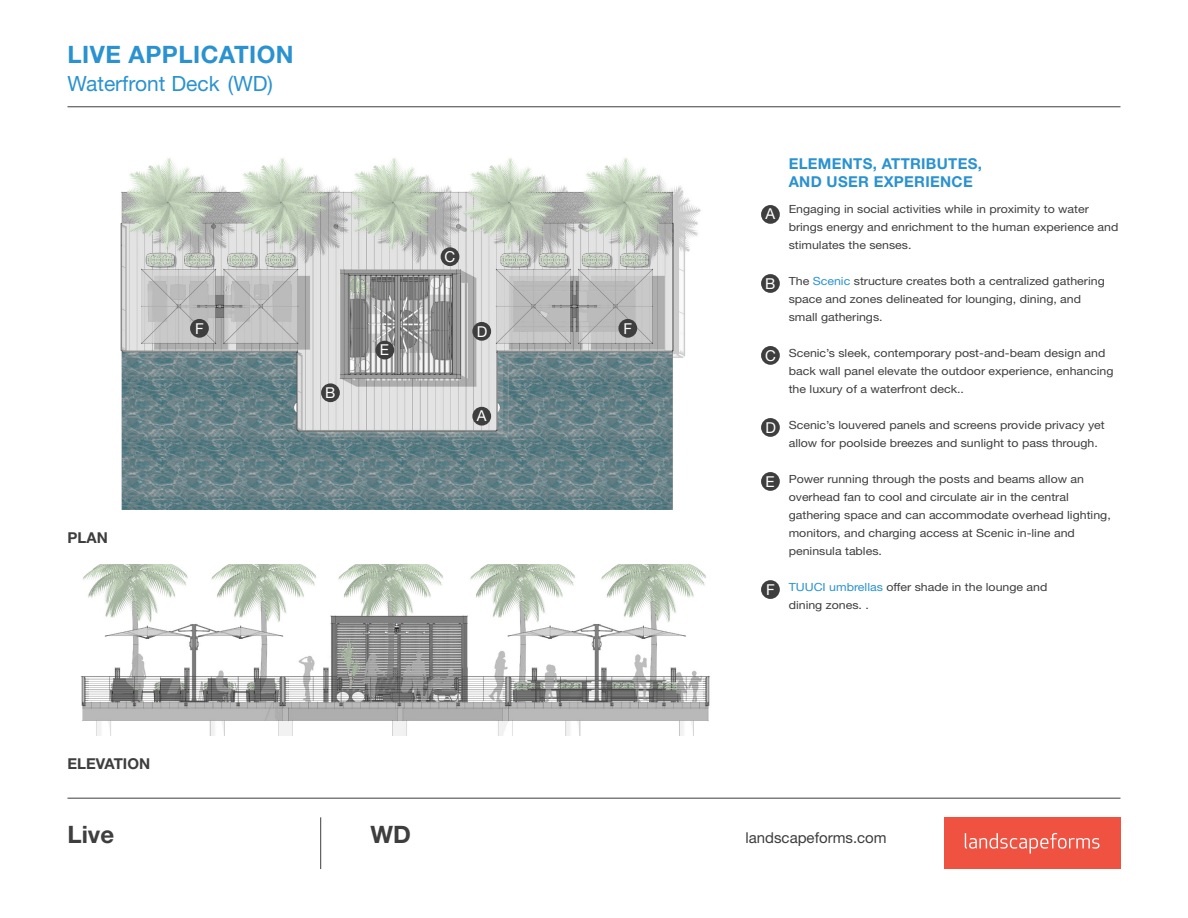
<style>
.page{position:relative;width:1188px;height:918px;background:#fff}
.page>*{position:absolute;margin:0;border:0;box-sizing:border-box;transform-origin:0 0}
.t1{font:700 24px "Helvetica Neue LT Pro";letter-spacing:.02em;color:#2a92d0}
.t2{font:700 24px "Helvetica Neue LT Pro";color:#3e3e3f}
.t3{font:21px "Helvetica Neue LT Pro";color:#2a92d0}
.t4{font:700 15px/18px "Helvetica Neue LT Pro";letter-spacing:.02em;color:#2a92d0}
.t5{font:15px "Helvetica Neue LT Pro";color:#3e3e3f}
.t6{font:700 15px "Helvetica Neue LT Pro";color:#3e3e3f}
.t7{font:15px "Helvetica Neue LT Pro";color:#fff}
.t8{font:11.25px/18px "Helvetica Neue LT Pro";color:#3e3e3f;scale:1.1 1}
.s1{color:#2a92d0}
</style>
<div class="page">
<img style="left:120px;top:158px;width:581px;height:352px">
<img style="left:81px;top:564px;width:629px;height:172px">
<hr style="left:67px;top:106px;width:1054px;height:1px;background:#3e3e3f">
<hr style="left:67px;top:798px;width:1054px;height:1px;background:#3e3e3f">
<hr style="left:320px;top:817px;width:1px;height:52px;background:#3e3e3f">
<div style="left:944px;top:817px;width:177px;height:52px;background:#f05242"></div>
<svg style="left:965px;top:833px;width:134px;height:21px"></svg>
<div style="left:761px;top:205px;width:19px;height:19px;background:#3e3e3f;border-radius:50%"></div>
<div style="left:472px;top:407px;width:19px;height:19px;background:#3e3e3f;border-radius:50%"></div>
<div style="left:761px;top:274px;width:19px;height:19px;background:#3e3e3f;border-radius:50%"></div>
<div style="left:321px;top:383px;width:19px;height:19px;background:#3e3e3f;border-radius:50%"></div>
<div style="left:761px;top:346px;width:19px;height:19px;background:#3e3e3f;border-radius:50%"></div>
<div style="left:441px;top:247px;width:18px;height:19px;background:#3e3e3f;border-radius:50%"></div>
<div style="left:761px;top:418px;width:19px;height:19px;background:#3e3e3f;border-radius:50%"></div>
<div style="left:472px;top:322px;width:19px;height:19px;background:#3e3e3f;border-radius:50%"></div>
<div style="left:761px;top:472px;width:19px;height:19px;background:#3e3e3f;border-radius:50%"></div>
<div style="left:375px;top:341px;width:19px;height:18px;background:#3e3e3f;border-radius:50%"></div>
<div style="left:761px;top:580px;width:19px;height:19px;background:#3e3e3f;border-radius:50%"></div>
<div style="left:618px;top:319px;width:19px;height:19px;background:#3e3e3f;border-radius:50%"></div>
<div style="left:190px;top:319px;width:19px;height:19px;background:#3e3e3f;border-radius:50%"></div>
<p class="t1" style="left:67px;top:40px;width:228px">LIVE APPLICATION</p>
<p class="t3" style="left:67px;top:70px;width:207px">Waterfront Deck (WD)</p>
<p class="t7" style="left:445px;top:247px;width:12px">C</p>
<p class="t7" style="left:195px;top:319px;width:10px">F</p>
<p class="t7" style="left:624px;top:319px;width:10px">F</p>
<p class="t7" style="left:477px;top:322px;width:12px">D</p>
<p class="t6" style="left:67px;top:528px;width:42px">PLAN</p>
<p class="t6" style="left:67px;top:754px;width:84px">ELEVATION</p>
<p class="t7" style="left:325px;top:384px;width:12px">B</p>
<p class="t7" style="left:380px;top:341px;width:11px">E</p>
<p class="t7" style="left:477px;top:407px;width:11px">A</p>
<p class="t7" style="left:766px;top:205px;width:11px">A</p>
<p class="t7" style="left:765px;top:274px;width:12px">B</p>
<p class="t7" style="left:765px;top:346px;width:12px">C</p>
<p class="t7" style="left:766px;top:418px;width:12px">D</p>
<p class="t7" style="left:765px;top:472px;width:11px">E</p>
<p class="t7" style="left:766px;top:580px;width:10px">F</p>
<p class="t4" style="left:789px;top:154px;width:195px">ELEMENTS, ATTRIBUTES,<br>AND USER EXPERIENCE</p>
<p class="t8" style="left:789px;top:200px;width:301px">Engaging in social activities while in proximity to water brings energy and enrichment to the human experience and stimulates the senses.</p>
<p class="t8" style="left:789px;top:272px;width:289px">The <span class="s1">Scenic</span> structure creates both a centralized gathering space and zones delineated for lounging, dining, and small gatherings.</p>
<p class="t8" style="left:789px;top:344px;width:297px">Scenic’s sleek, contemporary post-and-beam design and back wall panel elevate the outdoor experience, enhancing the luxury of a waterfront deck..</p>
<p class="t8" style="left:789px;top:416px;width:289px">Scenic’s louvered panels and screens provide privacy yet allow for poolside breezes and sunlight to pass through.</p>
<p class="t8" style="left:789px;top:470px;width:294px">Power running through the posts and beams allow an overhead fan to cool and circulate air in the central gathering space and can accommodate overhead lighting, monitors, and charging access at Scenic in-line and peninsula tables.</p>
<p class="t8" style="left:789px;top:578px;width:237px"><span class="s1">TUUCI umbrellas</span> offer shade in the lounge and dining zones. .</p>
<p class="t2" style="left:67px;top:819px;width:48px">Live</p>
<p class="t2" style="left:371px;top:819px;width:42px">WD</p>
<p class="t5" style="left:746px;top:828px;width:143px">landscapeforms.com</p>
</div>
